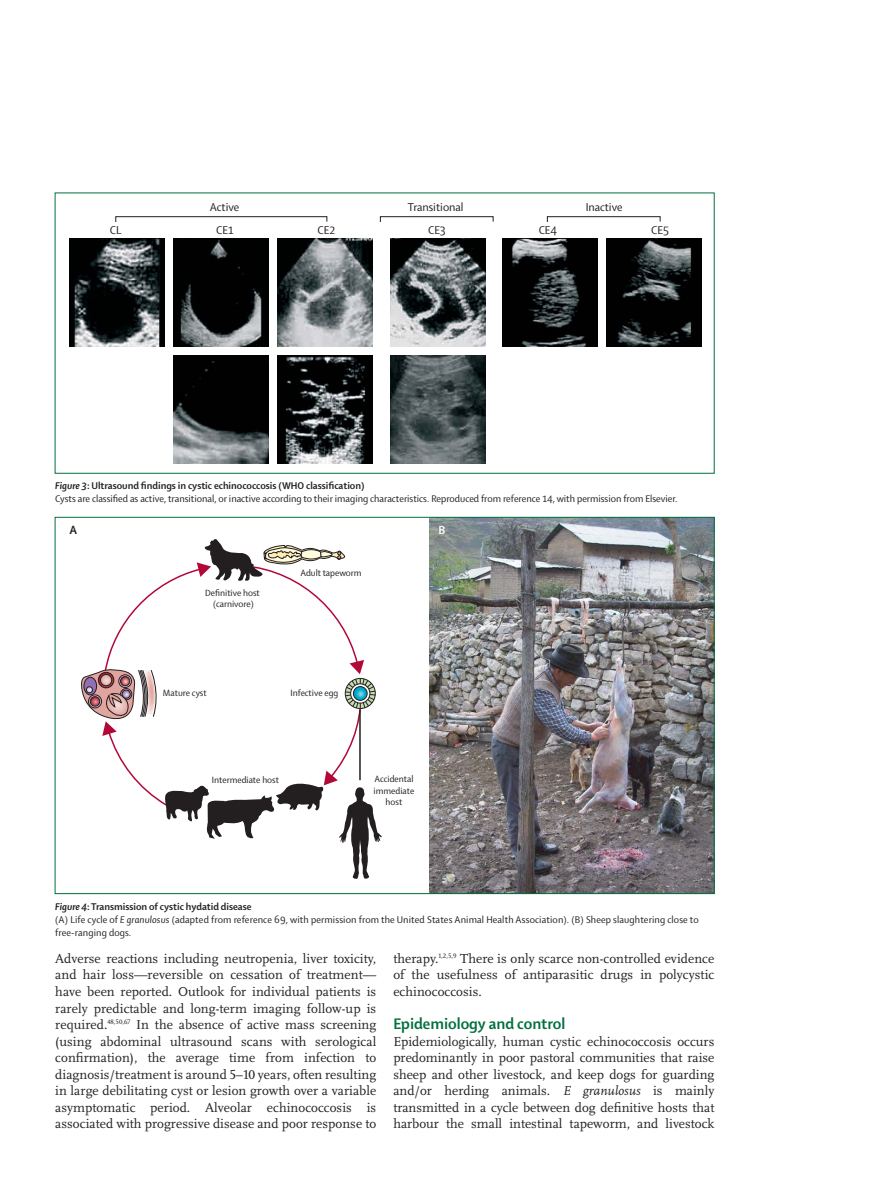
<style>
.page{position:relative;width:893px;height:1200px;background:#fff}
.page>*{position:absolute;margin:0;border:0;box-sizing:border-box;transform-origin:0 0}
.t1{font:700 16.5px "Shaker 2 Lancet";color:#00703c}
.t2{font:13.5px/16.5px "Scala Lancet Pro";letter-spacing:.005em;color:#231f20;text-align:justify}
.t3{font:700 12.75px "Shaker 2 Lancet";color:#231f20}
.t4{font:700 12.75px "Shaker 2 Lancet";color:#fff}
.t5{font:12.3px "Shaker 2 Lancet";color:#231f20}
.t6{font:10.5px/13.2px "Shaker 2 Lancet";color:#231f20}
.t7{font:9.75px/11.7px "Shaker 2 Lancet";color:#231f20;text-align:center}
.s1{font-weight:700;font-style:italic}
.s2{font-weight:700}
.s3{font-style:italic}
</style>
<div class="page">
<img style="left:174px;top:355px;width:94px;height:108px">
<img style="left:277px;top:238px;width:95px;height:109px">
<img style="left:607px;top:238px;width:94px;height:109px">
<img style="left:391px;top:355px;width:95px;height:108px">
<img style="left:391px;top:238px;width:95px;height:109px">
<img style="left:174px;top:238px;width:94px;height:109px">
<img style="left:503px;top:238px;width:94px;height:109px">
<img style="left:277px;top:355px;width:95px;height:108px">
<img style="left:70px;top:238px;width:94px;height:109px">
<svg style="left:115px;top:216px;width:546px;height:6px"></svg>
<img style="left:430px;top:519px;width:282px;height:372px">
<svg style="left:81px;top:539px;width:301px;height:339px"></svg>
<div style="left:86px;top:686px;width:7px;height:7px;border:1px solid #231f20;border-radius:50%"></div>
<hr style="left:359px;top:709px;width:2px;height:71px;background:#231f20">
<p class="t5" style="left:210px;top:202px;width:31px">Active</p>
<p class="t5" style="left:408px;top:202px;width:57px">Transitional</p>
<p class="t5" style="left:586px;top:202px;width:38px">Inactive</p>
<p class="t5" style="left:110px;top:226px;width:13px">CL</p>
<p class="t5" style="left:216px;top:226px;width:19px">CE1</p>
<p class="t5" style="left:317px;top:226px;width:19px">CE2</p>
<p class="t5" style="left:428px;top:226px;width:19px">CE3</p>
<p class="t5" style="left:539px;top:226px;width:20px">CE4</p>
<p class="t5" style="left:651px;top:226px;width:19px">CE5</p>
<p class="t6" style="left:55px;top:479px;width:624px"><span class="s1">Figure 3</span><span class="s2">: Ultrasound findings in cystic echinococcosis (WHO classification)<br></span>Cysts are classified as active, transitional, or inactive according to their imaging characteristics. Reproduced from reference 14, with permission from Elsevier.</p>
<p class="t3" style="left:69px;top:525px;width:9px">A</p>
<p class="t4" style="left:438px;top:525px;width:8px">B</p>
<p class="t7" style="left:205px;top:587px;width:56px">Definitive host (carnivore)</p>
<p class="t7" style="left:300px;top:568px;width:63px">Adult tapeworm</p>
<p class="t7" style="left:163px;top:688px;width:45px">Mature cyst</p>
<p class="t7" style="left:291px;top:688px;width:49px">Infective egg</p>
<p class="t7" style="left:212px;top:775px;width:69px">Intermediate host</p>
<p class="t7" style="left:374px;top:773px;width:42px">Accidental immediate host</p>
<p class="t6" style="left:55px;top:900px;width:645px"><span class="s1">Figure 4</span><span class="s2">: Transmission of cystic hydatid disease<br></span>(A) Life cycle of <span class="s3">E granulosus</span> (adapted from reference 69, with permission from the United States Animal Health Association). (B) Sheep slaughtering close to free-ranging dogs.</p>
<p class="t2" style="left:55px;top:951px;width:323px">Adverse reactions including neutropenia, liver toxicity, and hair loss—reversible on cessation of treatment— have been reported. Outlook for individual patients is rarely predictable and long-term imaging follow-up is required.<sup>48,50,67</sup> In the absence of active mass screening (using abdominal ultrasound scans with serological confirmation), the average time from infection to diagnosis/treatment is around 5–10 years, often resulting in large debilitating cyst or lesion growth over a variable asymptomatic period. Alveolar echinococcosis is associated with progressive disease and poor response to</p>
<p class="t2" style="left:393px;top:951px;width:322px">therapy.<sup>1,2,5,9</sup> There is only scarce non-controlled evidence of the usefulness of antiparasitic drugs in polycystic echinococcosis.</p>
<p class="t1" style="left:393px;top:1016px;width:174px">Epidemiology and control</p>
<p class="t2" style="left:393px;top:1033px;width:323px">Epidemiologically, human cystic echinococcosis occurs predominantly in poor pastoral communities that raise sheep and other livestock, and keep dogs for guarding and/or herding animals. <span class="s3">E granulosus</span> is mainly transmitted in a cycle between dog definitive hosts that harbour the small intestinal tapeworm, and livestock</p>
</div>
